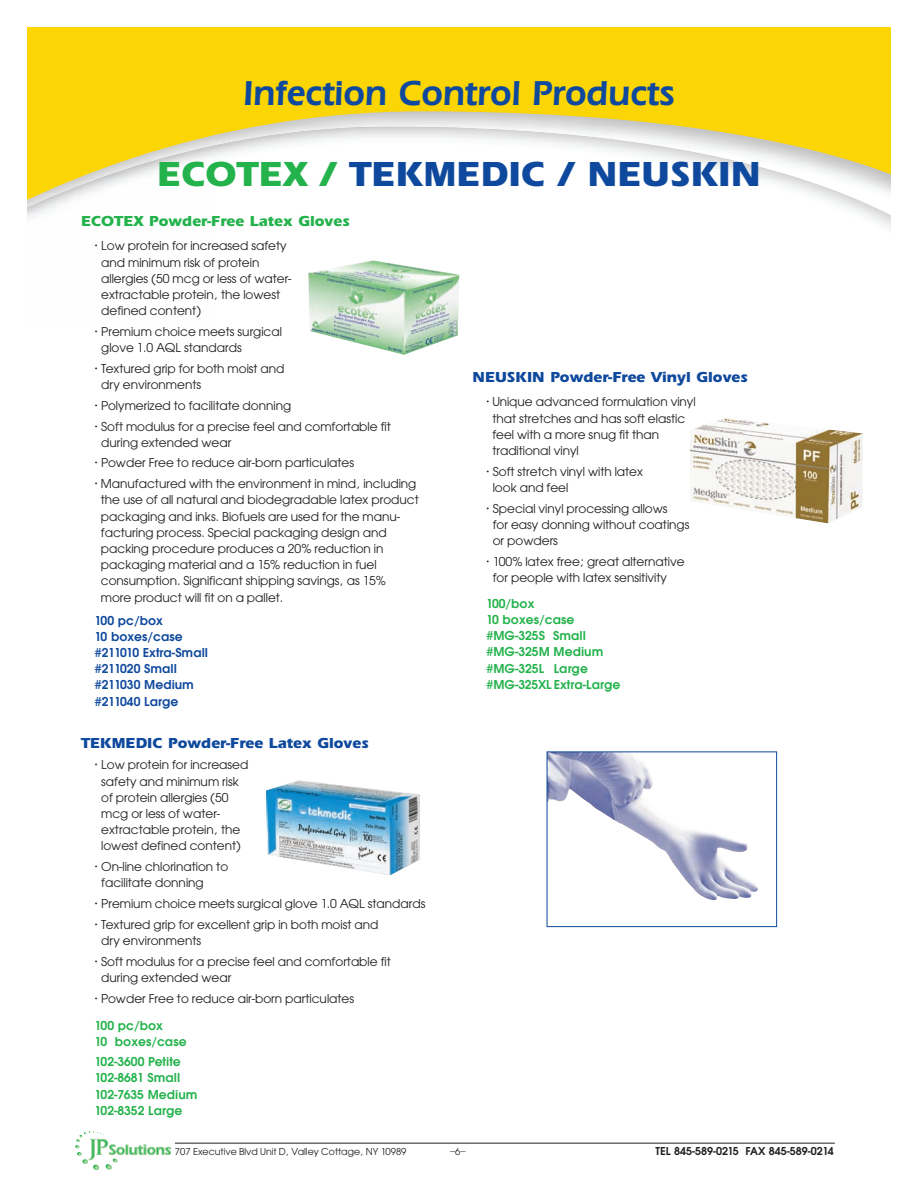
<style>
.page{position:relative;width:918px;height:1188px;background:#fff}
.page>*{position:absolute;margin:0;border:0;box-sizing:border-box;transform-origin:0 0}
.t1{font:600 36px "Eras IT Cby BT";color:#0f499d}
.t2{font:700 36px "Itc Eras";color:#0f499d}
.t3{font:700 15px "Itc Eras";color:#0f499d}
.t4{font:700 15px "Itc Eras";color:#23b24b}
.t5{font:13.5px/16.2px "Avant Garde";color:#231f20}
.t6{font:13.5px/16.2px "Avant Garde Dem";color:#23b24b}
.t7{font:13.5px/16.2px "Avant Garde Dem";color:#0f499d}
.t8{font:12px "Avant Garde Dem";color:#231f20}
.t9{font:10.5px "Avant Garde";color:#231f20}
.s1{color:#23b24b}
</style>
<div class="page">
<svg style="left:27px;top:27px;width:864px;height:301px"></svg>
<img style="left:431px;top:275px;width:28px;height:70px">
<img style="left:690px;top:418px;width:173px;height:105px">
<hr style="left:175px;top:1143px;width:660px;height:1px;background:#231f20">
<svg style="left:75px;top:1131px;width:96px;height:39px"></svg>
<img style="left:266px;top:780px;width:154px;height:95px">
<img style="left:549px;top:754px;width:209px;height:146px">
<div style="left:547px;top:752px;width:230px;height:175px;border:1px solid #0f499d"></div>
<h1 class="t1" style="left:244px;top:81px;width:432px">Infection Control Products</h1>
<h1 class="t2" style="left:157px;top:161px;width:605px"><span class="s1">ECOTEX /</span> TEKMEDIC / NEUSKIN</h1>
<p class="t4" style="left:81px;top:216px;width:270px">ECOTEX Powder-Free Latex Gloves</p>
<p class="t5" style="left:101px;top:239px;width:191px;text-indent:-7px">• Low protein for increased safety and minimum risk of protein allergies (50 mcg or less of water&shy;extractable protein, the lowest defined content)</p>
<p class="t5" style="left:101px;top:324px;width:182px;text-indent:-7px">• Premium choice meets surgical glove 1.0 AQL standards</p>
<p class="t5" style="left:101px;top:361px;width:185px;text-indent:-7px">• Textured grip for both moist and dry environments</p>
<p class="t5" style="left:94px;top:398px;width:198px">• Polymerized to facilitate donning</p>
<p class="t5" style="left:101px;top:419px;width:291px;text-indent:-7px">• Soft modulus for a precise feel and comfortable fit during extended wear</p>
<p class="t5" style="left:94px;top:456px;width:261px">• Powder Free to reduce air-born particulates</p>
<p class="t5" style="left:101px;top:477px;width:319px;text-indent:-6px">• Manufactured with the environment in mind, including the use of all natural and biodegradable latex product packaging and inks. Biofuels are used for the manu&shy;facturing process. Special packaging design and packing procedure produces a 20% reduction in packaging material and a 15% reduction in fuel consumption. Significant shipping savings, as 15% more product will fit on a pallet.</p>
<p class="t7" style="left:94px;top:613px;width:115px">100 pc/box<br>10 boxes/case #211010 Extra-Small #211020 Small #211030 Medium #211040 Large</p>
<p class="t3" style="left:81px;top:738px;width:289px">TEKMEDIC Powder-Free Latex Gloves</p>
<p class="t5" style="left:101px;top:758px;width:149px;text-indent:-7px">• Low protein for increased safety and minimum risk of protein allergies (50 mcg or less of water&shy;extractable protein, the lowest defined content)</p>
<p class="t5" style="left:101px;top:860px;width:128px;text-indent:-7px">• On-line chlorination to facilitate donning</p>
<p class="t5" style="left:94px;top:897px;width:332px">• Premium choice meets surgical glove 1.0 AQL standards</p>
<p class="t5" style="left:101px;top:917px;width:279px;text-indent:-7px">• Textured grip for excellent grip in both moist and dry environments</p>
<p class="t5" style="left:101px;top:954px;width:291px;text-indent:-7px">• Soft modulus for a precise feel and comfortable fit during extended wear</p>
<p class="t5" style="left:94px;top:991px;width:261px">• Powder Free to reduce air-born particulates</p>
<p class="t6" style="left:95px;top:1019px;width:94px">100 pc/box<br>10 boxes/case</p>
<p class="t6" style="left:95px;top:1055px;width:104px">102-3600 Petite<br>102-8681 Small<br>102-7635 Medium<br>102-8352 Large</p>
<p class="t3" style="left:472px;top:372px;width:277px">NEUSKIN Powder-Free Vinyl Gloves</p>
<p class="t5" style="left:492px;top:395px;width:205px;text-indent:-6px">• Unique advanced formulation vinyl that stretches and has soft elastic feel with a more snug fit than traditional vinyl</p>
<p class="t5" style="left:493px;top:464px;width:152px;text-indent:-7px">• Soft stretch vinyl with latex look and feel</p>
<p class="t5" style="left:493px;top:501px;width:198px;text-indent:-7px">• Special vinyl processing allows<br>for easy donning without coatings or powders</p>
<p class="t5" style="left:493px;top:554px;width:193px;text-indent:-7px">• 100% latex free; great alternative for people with latex sensitivity</p>
<p class="t6" style="left:486px;top:596px;width:136px">100/box<br>10 boxes/case #MG-325S Small #MG-325M Medium #MG-325L Large #MG-325XL Extra-Large</p>
<p class="t9" style="left:175px;top:1148px;width:233px">707 Executive Blvd Unit D, Valley Cottage, NY 10989</p>
<p class="t9" style="left:450px;top:1148px;width:17px">–6–</p>
<p class="t8" style="left:656px;top:1147px;width:180px">TEL 845-589-0215 FAX 845-589-0214</p>
</div>
